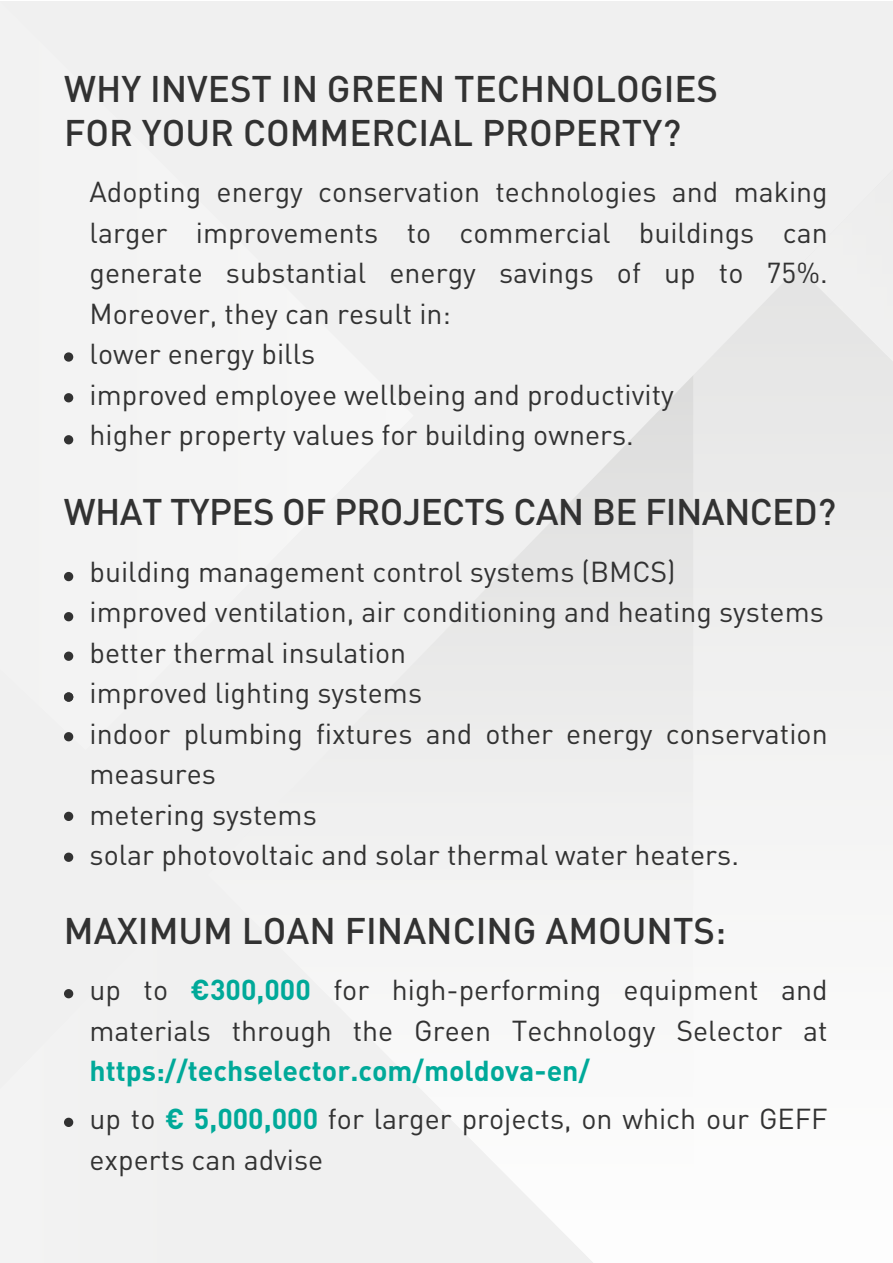
<style>
.page{position:relative;width:893px;height:1263px;background:#fff}
.page>*{position:absolute;margin:0;border:0;box-sizing:border-box;transform-origin:0 0}
.t1{font:500 36.6px/44px "DIN Pro";color:#323232}
.t2{font:500 36.6px "DIN Pro";letter-spacing:-.02em;color:#323232}
.t3{font:28.5px/40.5px "DIN Pro";color:#323232}
.t4{font:700 28.5px/48px "DIN Pro";color:#00a999}
.s1{font-weight:700;color:#00a999}
.s2{font-weight:400;color:#323232}
</style>
<div class="page">
<div style="left:0;top:1px;width:893px;height:1262px;background:#f0f0f0"></div>
<svg style="left:693px;top:268px;width:200px;height:995px"></svg>
<svg style="left:798px;top:268px;width:95px;height:578px"></svg>
<svg style="left:473px;top:376px;width:220px;height:887px"></svg>
<div style="left:64px;top:352px;width:9px;height:10px;background:#323232;border-radius:50%"></div>
<div style="left:64px;top:393px;width:9px;height:9px;background:#323232;border-radius:50%"></div>
<div style="left:64px;top:435px;width:9px;height:9px;background:#323232;border-radius:50%"></div>
<div style="left:64px;top:732px;width:9px;height:9px;background:#323232;border-radius:50%"></div>
<div style="left:64px;top:812px;width:9px;height:9px;background:#323232;border-radius:50%"></div>
<div style="left:64px;top:853px;width:9px;height:9px;background:#323232;border-radius:50%"></div>
<div style="left:64px;top:572px;width:9px;height:9px;background:#323232;border-radius:50%"></div>
<div style="left:64px;top:612px;width:9px;height:9px;background:#323232;border-radius:50%"></div>
<div style="left:64px;top:651px;width:9px;height:10px;background:#323232;border-radius:50%"></div>
<div style="left:64px;top:692px;width:9px;height:10px;background:#323232;border-radius:50%"></div>
<div style="left:64px;top:989px;width:9px;height:9px;background:#323232;border-radius:50%"></div>
<div style="left:64px;top:1118px;width:9px;height:9px;background:#323232;border-radius:50%"></div>
<p class="t1" style="left:64px;top:65px;width:656px">WHY INVEST IN GREEN TECHNOLOGIES<br>FOR YOUR COMMERCIAL PROPERTY?</p>
<p class="t3" style="left:90px;top:171px;width:740px">Adopting energy conservation technologies and making larger improvements to commercial buildings can generate substantial energy savings of up to 75%.<br>Moreover, they can result in:<br>lower energy bills<br>improved employee wellbeing and productivity<br>higher property values for building owners.</p>
<p class="t2" style="left:64px;top:483px;width:774px">WHAT TYPES OF PROJECTS CAN BE FINANCED?</p>
<p class="t3" style="left:90px;top:550px;width:740px">building management control systems (BMCS)<br>improved ventilation, air conditioning and heating systems better thermal insulation<br>improved lighting systems<br>indoor plumbing fixtures and other energy conservation measures<br>metering systems<br>solar photovoltaic and solar thermal water heaters.</p>
<p class="t1" style="left:64px;top:906px;width:664px">MAXIMUM LOAN FINANCING AMOUNTS:</p>
<p class="t3" style="left:90px;top:968px;width:740px">up to <span class="s1">€300,000</span> for high-performing equipment and materials through the Green Technology Selector at</p>
<p class="t4" style="left:90px;top:1046px;width:740px">https://techselector.com/moldova-en/<br><span class="s2">up to</span> € 5,000,000 <span class="s2">for larger projects, on which our GEFF</span></p>
<p class="t3" style="left:90px;top:1138px;width:235px">experts can advise</p>
</div>
